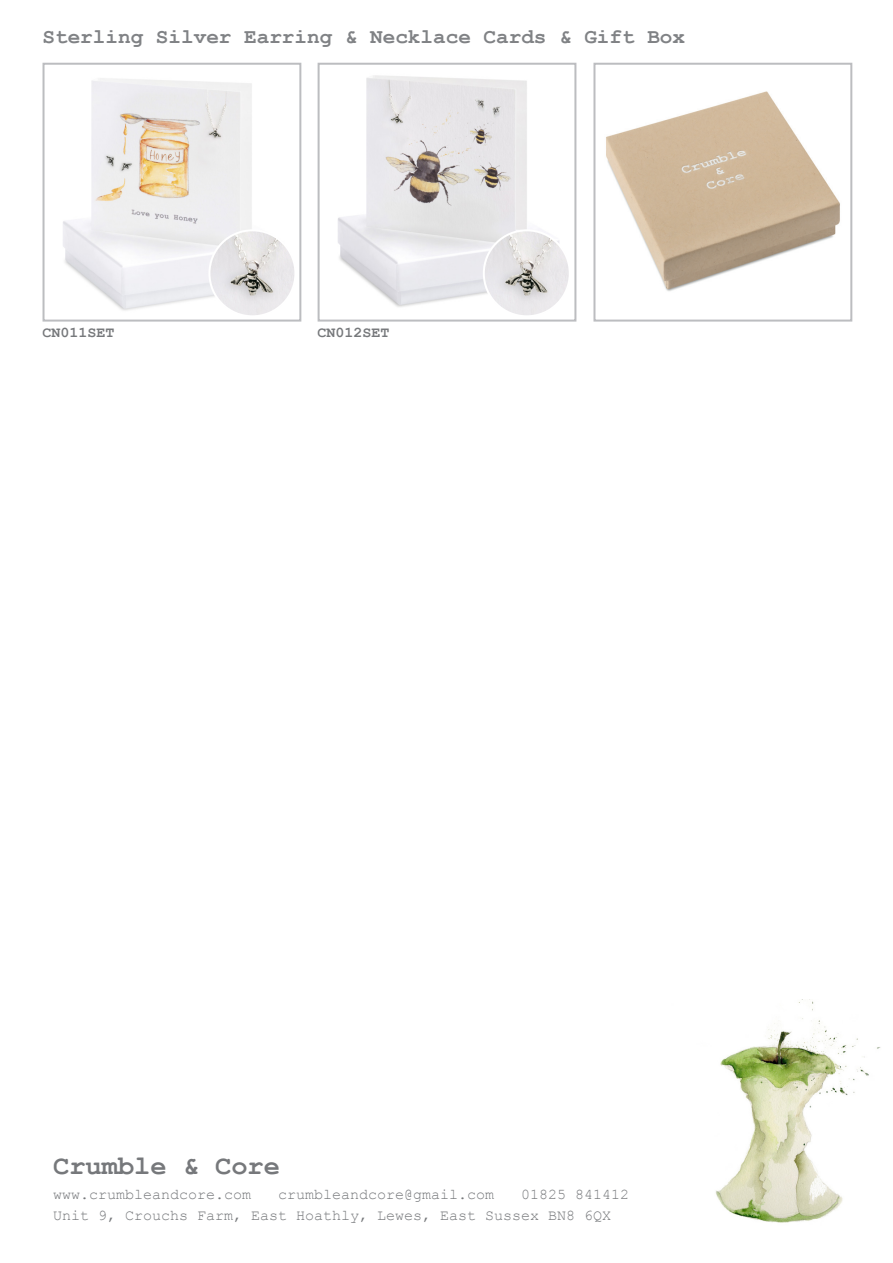
<style>
.page{position:relative;width:893px;height:1263px;background:#fff}
.page>*{position:absolute;margin:0;border:0;box-sizing:border-box;transform-origin:0 0}
.t1{font:700 27px "Courier New";color:#76787b}
.t2{font:700 21px "Courier New";color:#808285}
.t3{font:15px "Courier New";color:#76787b}
.t4{font:700 15px "Courier New";color:#76787b}
</style>
<div class="page">
<img style="left:338px;top:75px;width:221px;height:232px">
<div style="left:318px;top:63px;width:258px;height:259px;border:2px solid #bcbdc0"></div>
<img style="left:63px;top:78px;width:189px;height:233px">
<div style="left:43px;top:63px;width:258px;height:259px;border:2px solid #bcbdc0"></div>
<img style="left:484px;top:230px;width:86px;height:86px;border-radius:43px">
<div style="left:483px;top:229px;width:88px;height:88px;border:2px solid #fff;border-radius:50%"></div>
<img style="left:209px;top:230px;width:86px;height:86px;border-radius:43px">
<div style="left:208px;top:229px;width:88px;height:88px;border:2px solid #fff;border-radius:50%"></div>
<img style="left:606px;top:91px;width:234px;height:200px">
<div style="left:593px;top:63px;width:259px;height:259px;border:2px solid #bcbdc0"></div>
<img style="left:715px;top:999px;width:166px;height:224px">
<p class="t2" style="left:43px;top:23px;width:644px">Sterling Silver Earring &amp; Necklace Cards &amp; Gift Box</p>
<p class="t4" style="left:43px;top:323px;width:73px">CN011SET</p>
<p class="t4" style="left:318px;top:323px;width:73px">CN012SET</p>
<p class="t1" style="left:53px;top:1149px;width:228px">Crumble &amp; Core</p>
<p class="t3" style="left:53px;top:1185px;width:200px">www.crumbleandcore.com</p>
<p class="t3" style="left:278px;top:1185px;width:218px">crumbleandcore@gmail.com</p>
<p class="t3" style="left:521px;top:1185px;width:109px">01825 841412</p>
<p class="t3" style="left:53px;top:1206px;width:560px">Unit 9, Crouchs Farm, East Hoathly, Lewes, East Sussex BN8 6QX</p>
</div>
